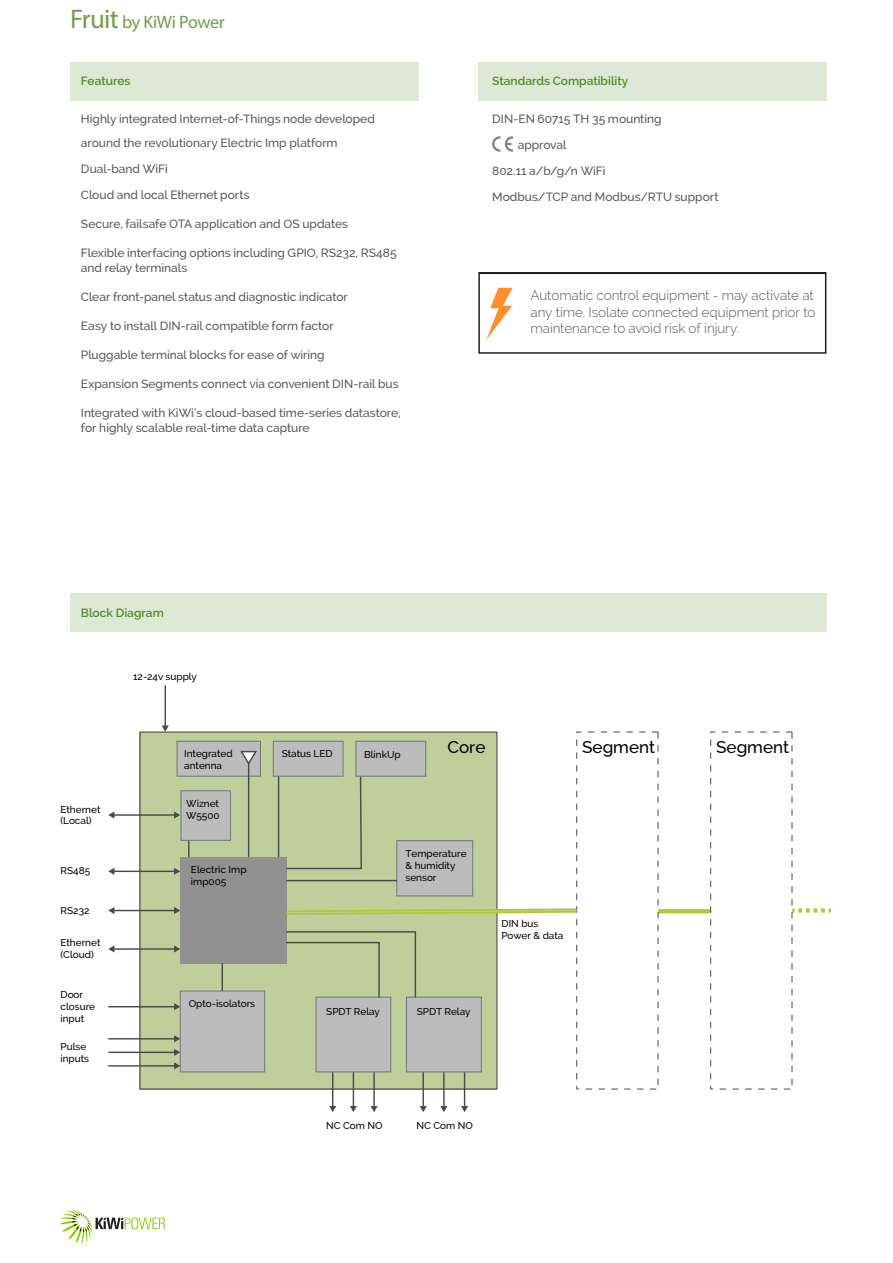
<style>
.page{position:relative;width:893px;height:1263px;background:#fff}
.page>*{position:absolute;margin:0;border:0;box-sizing:border-box;transform-origin:0 0}
.t1{font:18px "Myriad Pro";letter-spacing:-.025em;color:#729f4d}
.t2{font:500 17.1px "Raleway";color:#000}
.t3{font:300 13.5px/16.5px "Raleway";letter-spacing:-.005em;color:#57585a}
.t4{font:500 12px/15px "Raleway";color:#57585a}
.t5{font:600 12px "Raleway";color:#548a2e}
.t6{font:500 10.05px/12px "Raleway";color:#000}
.s1{font-size:27px}
</style>
<div class="page">
<hr style="left:478px;top:272px;width:348px;height:1px;background:#231f20">
<div style="left:478px;top:62px;width:348px;height:39px;background:#dde8d6"></div>
<svg style="left:60px;top:1210px;width:105px;height:33px"></svg>
<div style="left:70px;top:62px;width:348px;height:39px;background:#dde8d6"></div>
<svg style="left:486px;top:288px;width:27px;height:52px"></svg>
<div style="left:478px;top:273px;width:348px;height:81px;border:2px solid #231f20"></div>
<img style="left:492px;top:136px;width:21px;height:16px">
<div style="left:140px;top:732px;width:142px;height:357px;background:#c0ce9b"></div>
<div style="left:177px;top:741px;width:83px;height:35px;background:#bcbcbc"></div>
<div style="left:177px;top:741px;width:84px;height:35px;border:1px solid #757575"></div>
<div style="left:273px;top:741px;width:70px;height:35px;background:#bcbcbc"></div>
<div style="left:273px;top:741px;width:70px;height:35px;border:1px solid #757575"></div>
<div style="left:180px;top:991px;width:85px;height:81px;background:#bcbcbc"></div>
<div style="left:180px;top:991px;width:85px;height:81px;border:1px solid #757575"></div>
<div style="left:180px;top:857px;width:106px;height:106px;background:#919191"></div>
<svg style="left:222px;top:963px;width:1px;height:28px"></svg>
<hr style="left:278px;top:776px;width:1px;height:81px;background:#494949">
<hr style="left:248px;top:762px;width:1px;height:95px;background:#494949">
<svg style="left:240px;top:751px;width:17px;height:14px"></svg>
<hr style="left:108px;top:1038px;width:67px;height:1px;background:#494949">
<svg style="left:174px;top:1035px;width:6px;height:7px"></svg>
<hr style="left:108px;top:1051px;width:67px;height:2px;background:#494949">
<svg style="left:174px;top:1049px;width:6px;height:7px"></svg>
<hr style="left:108px;top:1065px;width:67px;height:1px;background:#494949">
<svg style="left:174px;top:1062px;width:6px;height:7px"></svg>
<hr style="left:332px;top:1072px;width:1px;height:35px;background:#494949">
<svg style="left:329px;top:1106px;width:7px;height:6px"></svg>
<hr style="left:353px;top:1072px;width:1px;height:35px;background:#494949">
<svg style="left:350px;top:1106px;width:7px;height:6px"></svg>
<hr style="left:373px;top:1072px;width:2px;height:35px;background:#494949">
<svg style="left:370px;top:1106px;width:8px;height:6px"></svg>
<hr style="left:422px;top:1072px;width:2px;height:35px;background:#494949">
<svg style="left:420px;top:1106px;width:7px;height:6px"></svg>
<hr style="left:443px;top:1072px;width:2px;height:35px;background:#494949">
<svg style="left:440px;top:1106px;width:7px;height:6px"></svg>
<hr style="left:464px;top:1072px;width:1px;height:35px;background:#494949">
<svg style="left:461px;top:1106px;width:7px;height:6px"></svg>
<hr style="left:108px;top:1006px;width:67px;height:1px;background:#494949">
<svg style="left:174px;top:1003px;width:6px;height:7px"></svg>
<hr style="left:113px;top:910px;width:62px;height:1px;background:#494949">
<svg style="left:108px;top:907px;width:6px;height:7px"></svg>
<svg style="left:174px;top:907px;width:6px;height:7px"></svg>
<hr style="left:113px;top:871px;width:62px;height:1px;background:#494949">
<svg style="left:108px;top:868px;width:6px;height:7px"></svg>
<svg style="left:174px;top:868px;width:6px;height:7px"></svg>
<hr style="left:165px;top:685px;width:1px;height:41px;background:#494949">
<svg style="left:162px;top:725px;width:7px;height:7px"></svg>
<svg style="left:658px;top:909px;width:52px;height:4px"></svg>
<svg style="left:710px;top:732px;width:121px;height:357px"></svg>
<svg style="left:282px;top:732px;width:376px;height:357px"></svg>
<hr style="left:113px;top:948px;width:62px;height:2px;background:#494949">
<svg style="left:108px;top:945px;width:6px;height:7px"></svg>
<svg style="left:174px;top:945px;width:6px;height:7px"></svg>
<hr style="left:113px;top:814px;width:62px;height:2px;background:#494949">
<svg style="left:108px;top:811px;width:6px;height:7px"></svg>
<svg style="left:174px;top:811px;width:6px;height:7px"></svg>
<div style="left:181px;top:791px;width:49px;height:49px;background:#bcbcbc"></div>
<div style="left:181px;top:790px;width:50px;height:51px;border:1px solid #757575"></div>
<svg style="left:188px;top:841px;width:1px;height:16px"></svg>
<div style="left:70px;top:593px;width:756px;height:38px;background:#dde8d6"></div>
<p class="t1" style="left:70px;top:11px;width:156px"><span class="s1">Fruit</span> by KiWi Power</p>
<p class="t5" style="left:81px;top:74px;width:51px">Features</p>
<p class="t4" style="left:81px;top:107px;width:295px;line-height:24px">Highly integrated Internet-of-Things node developed around the revolutionary Electric Imp platform</p>
<p class="t4" style="left:81px;top:161px;width:88px">Dual-band WiFi</p>
<p class="t4" style="left:81px;top:187px;width:170px">Cloud and local Ethernet ports</p>
<p class="t4" style="left:81px;top:216px;width:269px">Secure, failsafe OTA application and OS updates</p>
<p class="t4" style="left:81px;top:245px;width:317px">Flexible interfacing options including GPIO, RS232, RS485 and relay terminals</p>
<p class="t4" style="left:81px;top:289px;width:268px">Clear front-panel status and diagnostic indicator</p>
<p class="t4" style="left:81px;top:319px;width:254px">Easy to install DIN-rail compatible form factor</p>
<p class="t4" style="left:81px;top:348px;width:245px">Pluggable terminal blocks for ease of wiring</p>
<p class="t4" style="left:81px;top:377px;width:319px">Expansion Segments connect via convenient DIN-rail bus</p>
<p class="t4" style="left:81px;top:406px;width:321px">Integrated with KiWi’s cloud-based time-series datastore, for highly scalable real-time data capture</p>
<p class="t5" style="left:492px;top:74px;width:138px">Standards Compatibility</p>
<p class="t4" style="left:492px;top:111px;width:171px">DIN-EN 60715 TH 35 mounting</p>
<p class="t4" style="left:518px;top:137px;width:50px">approval</p>
<p class="t4" style="left:492px;top:163px;width:115px">802.11 a/b/g/n WiFi</p>
<p class="t4" style="left:492px;top:189px;width:228px">Modbus/TCP and Modbus/RTU support</p>
<p class="t3" style="left:530px;top:287px;width:286px">Automatic control equipment - may activate at any time. Isolate connected equipment prior to maintenance to avoid risk of injury.</p>
<p class="t5" style="left:81px;top:606px;width:84px">Block Diagram</p>
<p class="t6" style="left:133px;top:670px;width:65px">12-24v supply</p>
<p class="t6" style="left:184px;top:748px;width:50px">Integrated antenna</p>
<p class="t6" style="left:61px;top:803px;width:41px">Ethernet (Local)</p>
<p class="t6" style="left:186px;top:797px;width:35px">Wiznet<br>W5500</p>
<p class="t6" style="left:282px;top:748px;width:52px">Status LED</p>
<p class="t6" style="left:364px;top:748px;width:38px">BlinkUp</p>
<p class="t2" style="left:447px;top:737px;width:40px">Core</p>
<p class="t2" style="left:582px;top:737px;width:74px">Segment</p>
<p class="t2" style="left:716px;top:737px;width:74px">Segment</p>
<p class="t6" style="left:61px;top:865px;width:31px">RS485</p>
<p class="t6" style="left:61px;top:904px;width:31px">RS232</p>
<p class="t6" style="left:61px;top:937px;width:41px">Ethernet (Cloud)</p>
<p class="t6" style="left:61px;top:988px;width:36px">Door closure input</p>
<p class="t6" style="left:61px;top:1040px;width:30px">Pulse inputs</p>
<p class="t6" style="left:191px;top:863px;width:57px">Electric Imp imp005</p>
<p class="t6" style="left:189px;top:997px;width:68px">Opto-isolators</p>
<p class="t6" style="left:405px;top:847px;width:63px">Temperature &amp; humidity sensor</p>
<p class="t6" style="left:326px;top:1005px;width:55px">SPDT Relay</p>
<p class="t6" style="left:417px;top:1005px;width:55px">SPDT Relay</p>
<p class="t6" style="left:501px;top:917px;width:63px">DIN bus<br>Power &amp; data</p>
<p class="t6" style="left:326px;top:1120px;width:58px">NC Com NO</p>
<p class="t6" style="left:416px;top:1120px;width:58px">NC Com NO</p>
</div>
